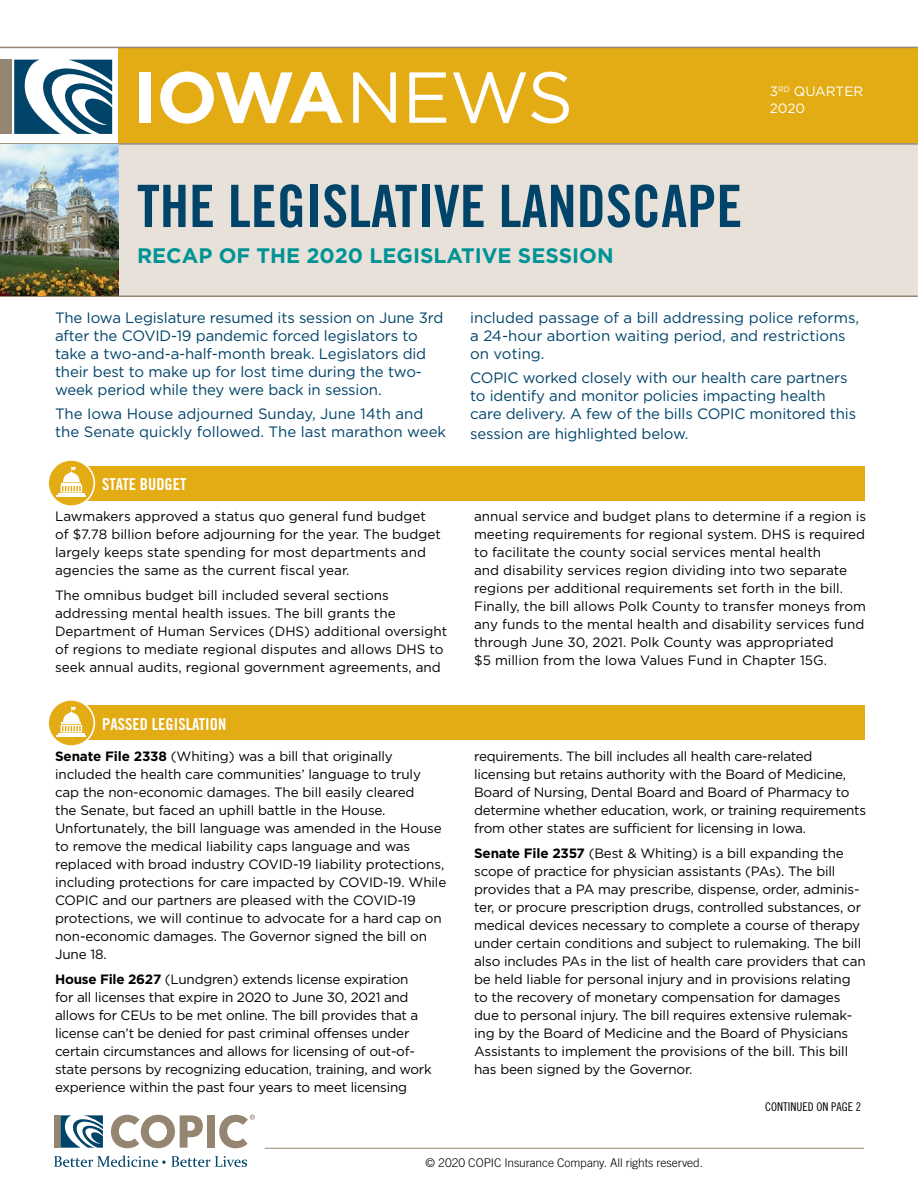
<style>
.page{position:relative;width:918px;height:1188px;background:#fff}
.page>*{position:absolute;margin:0;border:0;box-sizing:border-box;transform-origin:0 0}
.t1{font:700 72px "Gotham";color:#fff}
.t2{font:58.5px "Trade Gothic LT Std Bd Cn 20";color:#00446a}
.t3{font:700 21px "Gotham";color:#009395}
.t4{font:16.5px "Trade Gothic LT Std Bd Cn 20";color:#fff}
.t5{font:15px/18px "Gotham";letter-spacing:-.01em;color:#00446a}
.t6{font:13.5px/18px "Gotham";letter-spacing:-.015em;color:#000}
.t7{font:13.5px/16.5px "Gotham";color:#fff}
.t8{font:300 12px "Trade Gothic LT Std";letter-spacing:-.005em;color:#000}
.t9{font:12px "Trade Gothic LT Std Cn 18";color:#000}
.s1{font-weight:400}
.s2{font-weight:700}
</style>
<div class="page">
<div style="left:119px;top:48px;width:799px;height:97px;background:#e3ac14"></div>
<div style="left:0;top:144px;width:917px;height:152px;background:#e7e1d9"></div>
<div style="left:0;top:60px;width:12px;height:74px;background:#948671"></div>
<svg style="left:14px;top:60px;width:98px;height:74px"></svg>
<hr style="left:0;top:143px;width:918px;height:2px;background:#948671">
<hr style="left:0;top:296px;width:918px;height:1px;background:#948671">
<hr style="left:0;top:47px;width:918px;height:1px;background:#948671">
<img style="left:0;top:145px;width:119px;height:151px">
<div style="left:54px;top:1115px;width:5px;height:33px;background:#948671"></div>
<svg style="left:54px;top:1155px;width:193px;height:12px"></svg>
<svg style="left:111px;top:1115px;width:92px;height:33px"></svg>
<div style="left:207px;top:1115px;width:8px;height:33px;background:#948671"></div>
<svg style="left:60px;top:1115px;width:43px;height:33px"></svg>
<svg style="left:219px;top:1115px;width:36px;height:33px"></svg>
<hr style="left:265px;top:1148px;width:599px;height:1px;background:#948671">
<div style="left:55px;top:706px;width:810px;height:34px;background:#e3ac14"></div>
<svg style="left:48px;top:700px;width:46px;height:46px"></svg>
<div style="left:47px;top:699px;width:48px;height:48px;border:2px solid #fff;border-radius:50%"></div>
<svg style="left:57px;top:706px;width:29px;height:30px"></svg>
<div style="left:55px;top:466px;width:810px;height:34px;background:#e3ac14"></div>
<svg style="left:48px;top:460px;width:46px;height:46px"></svg>
<div style="left:47px;top:459px;width:48px;height:48px;border:2px solid #fff;border-radius:50%"></div>
<svg style="left:57px;top:467px;width:29px;height:29px"></svg>
<h1 class="t1" style="left:133px;top:56px;width:442px">IOWA<span class="s1">NEWS</span></h1>
<h2 class="t2" style="left:137px;top:171px;width:607px">THE LEGISLATIVE LANDSCAPE</h2>
<h3 class="t3" style="left:137px;top:243px;width:478px">RECAP OF THE 2020 LEGISLATIVE SESSION</h3>
<p class="t7" style="left:770px;top:83px;width:95px">3<sup>RD</sup> QUARTER<br>2020</p>
<p class="t5" style="left:55px;top:308px;width:390px">The Iowa Legislature resumed its session on June 3rd after the COVID-19 pandemic forced legislators to take a two-and-a-half-month break. Legislators did their best to make up for lost time during the two&shy;week period while they were back in session.</p>
<p class="t5" style="left:55px;top:405px;width:393px">The Iowa House adjourned Sunday, June 14th and the Senate quickly followed. The last marathon week</p>
<p class="t4" style="left:102px;top:474px;width:86px">STATE BUDGET</p>
<p class="t6" style="left:55px;top:507px;width:387px">Lawmakers approved a status quo general fund budget of $7.78 billion before adjourning for the year. The budget largely keeps state spending for most departments and agencies the same as the current fiscal year.</p>
<p class="t6" style="left:55px;top:586px;width:394px">The omnibus budget bill included several sections addressing mental health issues. The bill grants the Department of Human Services (DHS) additional oversight of regions to mediate regional disputes and allows DHS to seek annual audits, regional government agreements, and</p>
<p class="t4" style="left:102px;top:714px;width:126px">PASSED LEGISLATION</p>
<p class="t6" style="left:55px;top:747px;width:393px"><span class="s2">Senate File 2338</span> (Whiting) was a bill that originally included the health care communities’ language to truly cap the non-economic damages. The bill easily cleared<br>the Senate, but faced an uphill battle in the House.<br>Unfortunately, the bill language was amended in the House to remove the medical liability caps language and was replaced with broad industry COVID-19 liability protections, including protections for care impacted by COVID-19. While COPIC and our partners are pleased with the COVID-19 protections, we will continue to advocate for a hard cap on non-economic damages. The Governor signed the bill on June 18.</p>
<p class="t6" style="left:55px;top:970px;width:378px"><span class="s2">House File 2627</span> (Lundgren) extends license expiration<br>for all licenses that expire in 2020 to June 30, 2021 and allows for CEUs to be met online. The bill provides that a license can’t be denied for past criminal offenses under certain circumstances and allows for licensing of out-of&shy;state persons by recognizing education, training, and work experience within the past four years to meet licensing</p>
<p class="t5" style="left:470px;top:308px;width:390px">included passage of a bill addressing police reforms, a 24-hour abortion waiting period, and restrictions on voting.</p>
<p class="t5" style="left:470px;top:369px;width:387px">COPIC worked closely with our health care partners to identify and monitor policies impacting health care delivery. A few of the bills COPIC monitored this</p>
<p class="t5" style="left:470px;top:424px;width:220px">session are highlighted below.</p>
<p class="t6" style="left:474px;top:507px;width:394px">annual service and budget plans to determine if a region is meeting requirements for regional system. DHS is required to facilitate the county social services mental health<br>and disability services region dividing into two separate regions per additional requirements set forth in the bill.<br>Finally, the bill allows Polk County to transfer moneys from any funds to the mental health and disability services fund through June 30, 2021. Polk County was appropriated<br>$5 million from the Iowa Values Fund in Chapter 15G.</p>
<p class="t6" style="left:474px;top:747px;width:394px">requirements. The bill includes all health care-related licensing but retains authority with the Board of Medicine, Board of Nursing, Dental Board and Board of Pharmacy to determine whether education, work, or training requirements from other states are sufficient for licensing in Iowa.</p>
<p class="t6" style="left:474px;top:844px;width:393px"><span class="s2">Senate File 2357</span> (Best &amp; Whiting) is a bill expanding the scope of practice for physician assistants (PAs). The bill provides that a PA may prescribe, dispense, order, adminis&shy;ter, or procure prescription drugs, controlled substances, or medical devices necessary to complete a course of therapy under certain conditions and subject to rulemaking. The bill also includes PAs in the list of health care providers that can be held liable for personal injury and in provisions relating to the recovery of monetary compensation for damages due to personal injury. The bill requires extensive rulemak&shy;ing by the Board of Medicine and the Board of Physicians Assistants to implement the provisions of the bill. This bill has been signed by the Governor.</p>
<p class="t9" style="left:765px;top:1099px;width:97px">CONTINUED ON PAGE 2</p>
<p class="t8" style="left:426px;top:1155px;width:279px">© 2020 COPIC Insurance Company. All rights reserved.</p>
</div>
